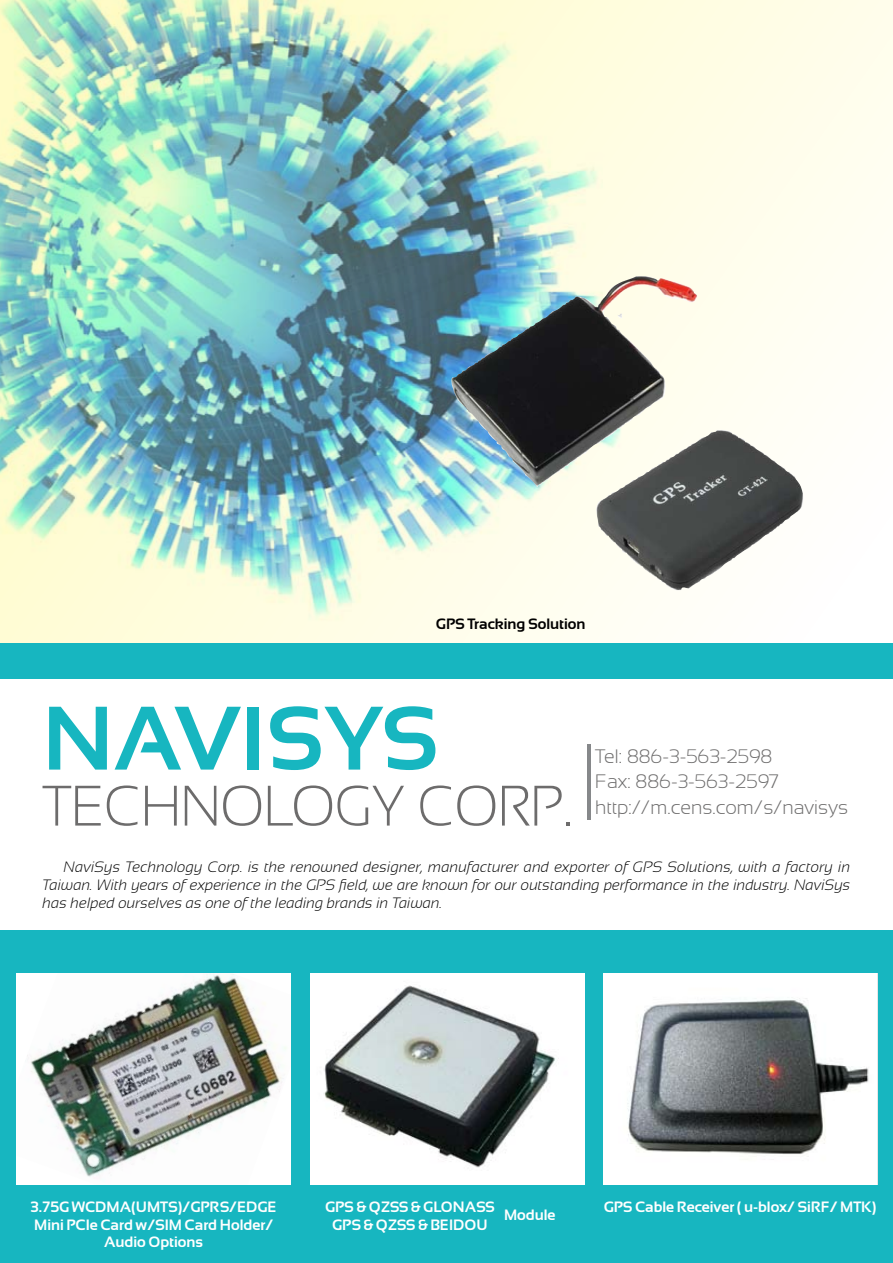
<style>
.page{position:relative;width:893px;height:1263px;background:#fff}
.page>*{position:absolute;margin:0;border:0;box-sizing:border-box;transform-origin:0 0}
.t1{font:700 90px "Sansation";color:#17b6c0}
.t2{font:300 57px "Sansation";color:#6d6c6c;scale:.96 1}
.t3{font:300 19.5px/25.5px "Sansation";color:#6d6c6c}
.t4{font:italic 300 15px/18px "Sansation";color:#000;text-align:justify}
.t5{font:700 15px/17.2px "Sansation";color:#fff;text-align:center}
.t6{font:700 15px "Sansation";color:#000}
</style>
<div class="page">
<img style="left:0;top:0;width:893px;height:643px">
<div style="left:0;top:643px;width:893px;height:620px;background:#17b6c0"></div>
<div style="left:0;top:679px;width:893px;height:251px;background:#fff"></div>
<hr style="left:587px;top:744px;width:3px;height:76px;background:#86888a">
<img style="left:310px;top:973px;width:274px;height:212px">
<img style="left:604px;top:973px;width:272px;height:212px">
<img style="left:451px;top:276px;width:266px;height:211px">
<img style="left:17px;top:973px;width:274px;height:212px">
<p class="t6" style="left:436px;top:616px;width:151px">GPS Tracking Solution</p>
<h1 class="t1" style="left:43px;top:688px;width:384px">NaviSys</h1>
<h2 class="t2" style="left:43px;top:774px;width:554px">Technology Corp.</h2>
<h3 class="t3" style="left:595px;top:743px;width:254px">Tel: 886-3-563-2598<br>Fax: 886-3-563-2597 http://m.cens.com/s/navisys</h3>
<p class="t4" style="left:43px;top:858px;width:809px;text-indent:21px">NaviSys Technology Corp. is the renowned designer, manufacturer and exporter of GPS Solutions, with a factory in Taiwan. With years of experience in the GPS field, we are known for our outstanding performance in the industry. NaviSys has helped ourselves as one of the leading brands in Taiwan.</p>
<p class="t5" style="left:31px;top:1198px;width:247px">3.75G WCDMA(UMTS)/GPRS/EDGE<br>Mini PCIe Card w/SIM Card Holder/<br>Audio Options</p>
<p class="t5" style="left:325px;top:1198px;width:171px">GPS &amp; QZSS &amp; GLONASS<br>GPS &amp; QZSS &amp; BEIDOU</p>
<p class="t5" style="left:504px;top:1207px;width:53px">Module</p>
<p class="t5" style="left:604px;top:1198px;width:274px">GPS Cable Receiver ( u-blox/ SiRF/ MTK)</p>
</div>
